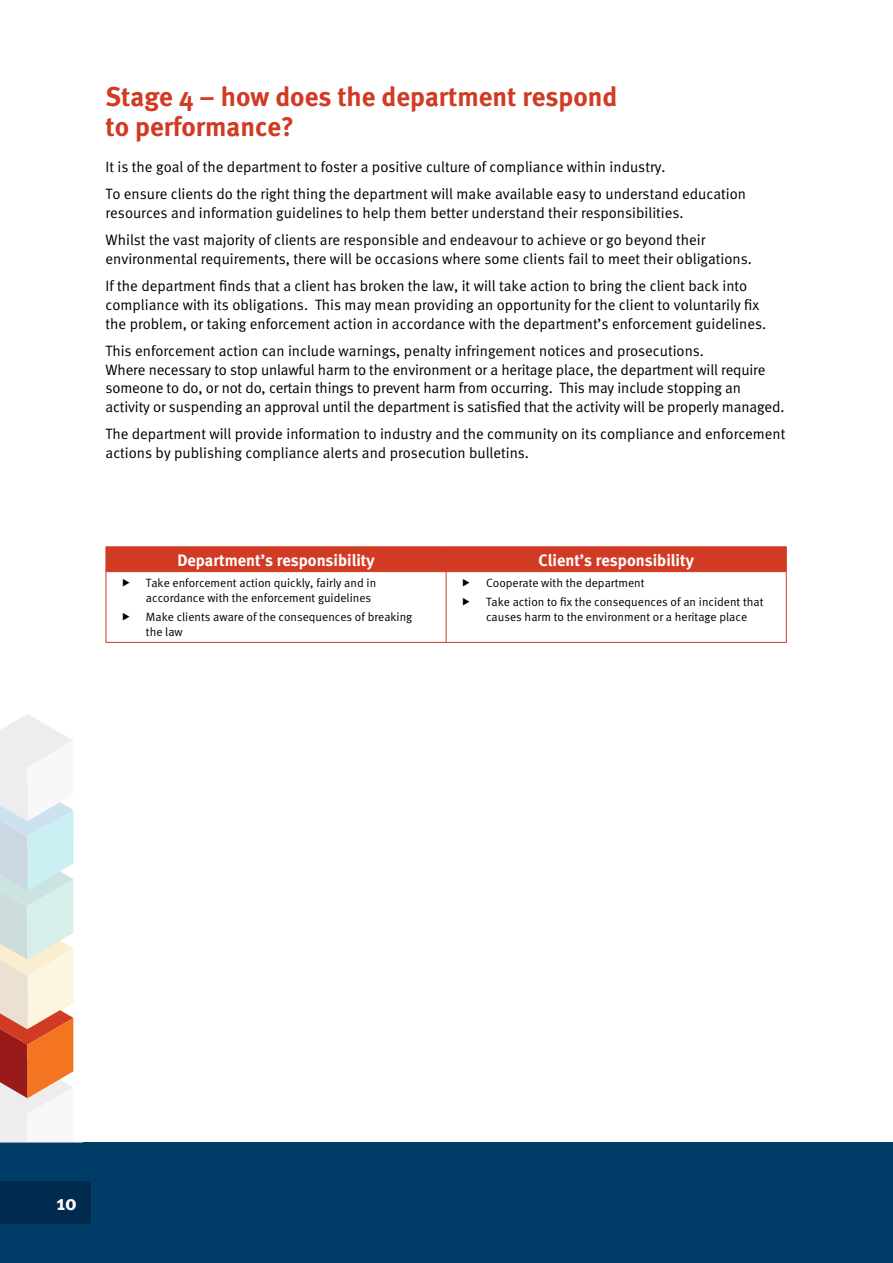
<style>
.page{position:relative;width:893px;height:1263px;background:#fff}
.page>*{position:absolute;margin:0;border:0;box-sizing:border-box;transform-origin:0 0}
.t1{font:700 27px/30px "Meta";color:#d13a23}
.t2{font:700 21px "Meta";color:#fff}
.t3{font:700 16.5px "Meta";color:#fff}
.t4{font:15px/18.8px "Meta Normal";color:#000}
.t5{font:12px/15px "Meta Normal";color:#000}
</style>
<div class="page">
<div style="left:0;top:1142px;width:893px;height:121px;background:#003e69"></div>
<div style="left:0;top:1181px;width:91px;height:43px;background:#002a4e"></div>
<svg style="left:0;top:714px;width:83px;height:429px"></svg>
<hr style="left:106px;top:546px;width:340px;height:1px;background:#d13a23">
<hr style="left:446px;top:546px;width:341px;height:1px;background:#d13a23">
<div style="left:106px;top:547px;width:681px;height:24px;background:#d13a23"></div>
<hr style="left:106px;top:571px;width:340px;height:1px;background:#d13a23">
<hr style="left:106px;top:572px;width:1px;height:70px;background:#d13a23">
<hr style="left:446px;top:571px;width:341px;height:1px;background:#d13a23">
<hr style="left:446px;top:572px;width:1px;height:70px;background:#d13a23">
<hr style="left:786px;top:572px;width:1px;height:70px;background:#d13a23">
<hr style="left:106px;top:642px;width:340px;height:1px;background:#d13a23">
<hr style="left:446px;top:642px;width:341px;height:1px;background:#d13a23">
<h1 class="t1" style="left:106px;top:81px;width:513px">Stage 4 – how does the department respond to performance?</h1>
<p class="t4" style="left:106px;top:153px;width:642px;line-height:27.3px">It is the goal of the department to foster a positive culture of compliance within industry.<br>To ensure clients do the right thing the department will make available easy to understand education</p>
<p class="t4" style="left:106px;top:199px;width:601px;line-height:27.3px">resources and information guidelines to help them better understand their responsibilities.<br>Whilst the vast majority of clients are responsible and endeavour to achieve or go beyond their</p>
<p class="t4" style="left:106px;top:245px;width:648px;line-height:27.3px">environmental requirements, there will be occasions where some clients fail to meet their obligations.<br>If the department finds that a client has broken the law, it will take action to bring the client back into</p>
<p class="t4" style="left:106px;top:295px;width:662px">compliance with its obligations. This may mean providing an opportunity for the client to voluntarily fix the problem, or taking enforcement action in accordance with the department’s enforcement guidelines.</p>
<p class="t4" style="left:106px;top:341px;width:680px">This enforcement action can include warnings, penalty infringement notices and prosecutions.<br>Where necessary to stop unlawful harm to the environment or a heritage place, the department will require someone to do, or not do, certain things to prevent harm from occurring. This may include stopping an activity or suspending an approval until the department is satisfied that the activity will be properly managed.</p>
<p class="t4" style="left:106px;top:425px;width:681px">The department will provide information to industry and the community on its compliance and enforcement actions by publishing compliance alerts and prosecution bulletins.</p>
<p class="t3" style="left:177px;top:550px;width:199px">Department’s responsibility</p>
<p class="t3" style="left:539px;top:550px;width:157px">Client’s responsibility</p>
<p class="t5" style="left:146px;top:575px;width:232px">Take enforcement action quickly, fairly and in accordance with the enforcement guidelines</p>
<p class="t5" style="left:146px;top:610px;width:268px">Make clients aware of the consequences of breaking the law</p>
<p class="t5" style="left:486px;top:573px;width:279px;line-height:19.2px">Cooperate with the department<br>Take action to fix the consequences of an incident that</p>
<p class="t5" style="left:486px;top:610px;width:263px">causes harm to the environment or a heritage place</p>
<h2 class="t2" style="left:56px;top:1190px;width:22px">10</h2>
</div>
